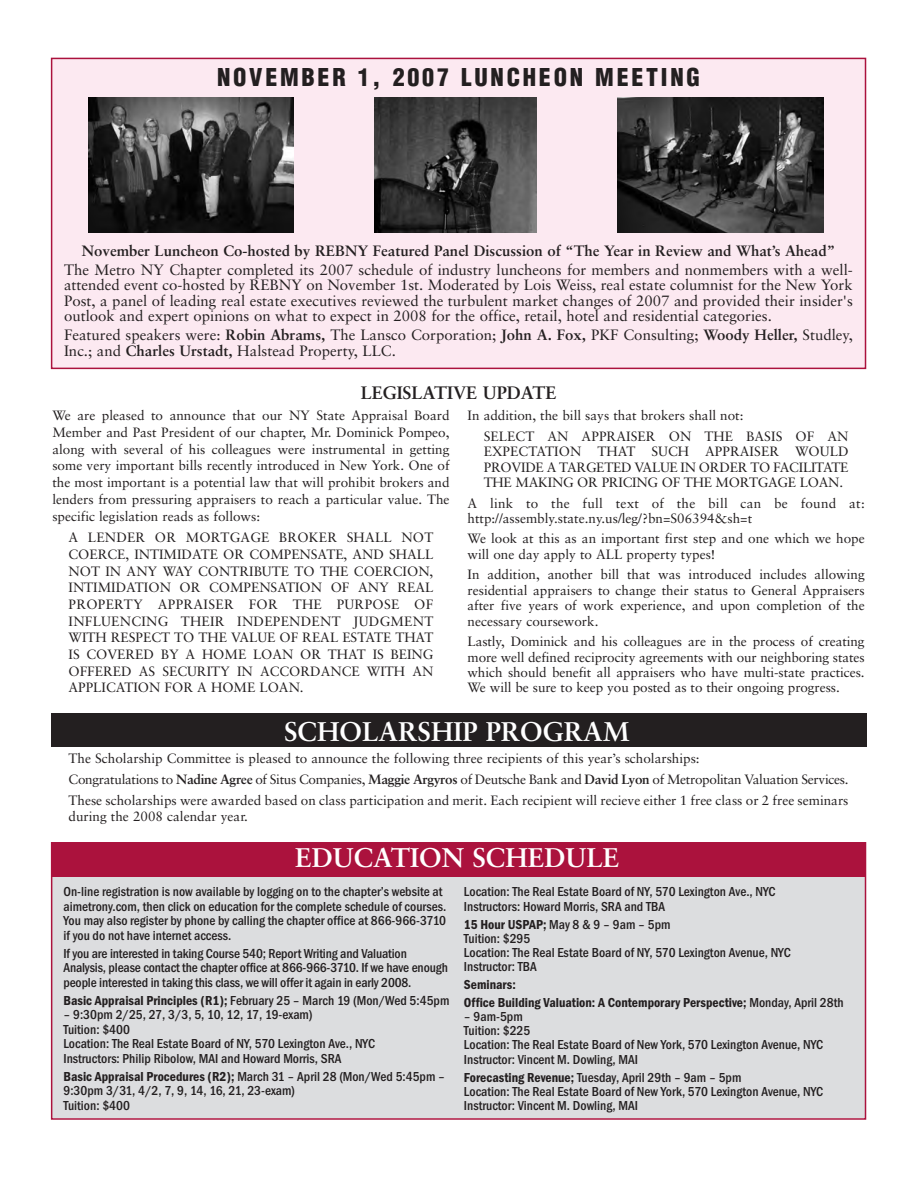
<style>
.page{position:relative;width:918px;height:1188px;background:#fff}
.page>*{position:absolute;margin:0;border:0;box-sizing:border-box;transform-origin:0 0}
.t1{font:700 27px "Sabon";color:#fff}
.t2{font:900 condensed 24px "Helvetica";letter-spacing:.115em;color:#231f20}
.t3{font:700 18px "Sabon";color:#231f20}
.t4{font:15px/15.3px "Sabon";color:#231f20;text-align:justify}
.t5{font:700 15px "Sabon";color:#231f20}
.t6{font:13.5px/16.6px "Sabon";color:#231f20;text-align:justify}
.t7{font:500 condensed 13.5px/14.4px "Franklin Gothic";color:#231f20}
.t8{font:13.5px/15.5px "Sabon";letter-spacing:.02em;color:#231f20}
.t9{font:600 condensed 13.5px/18px "Franklin Gothic";color:#231f20}
.s1{font-weight:700}
.s2{font-weight:600}
.s3{font-weight:500}
</style>
<div class="page">
<div style="left:51px;top:713px;width:815px;height:33px;background:#231f20"></div>
<div style="left:52px;top:59px;width:813px;height:309px;background:#fce9f1"></div>
<div style="left:51px;top:58px;width:815px;height:311px;border:2px solid #ab123d"></div>
<div style="left:52px;top:844px;width:813px;height:274px;background:#dcdddf"></div>
<div style="left:51px;top:842px;width:815px;height:278px;border:2px solid #ab123d"></div>
<div style="left:51px;top:843px;width:814px;height:34px;background:#ab123d"></div>
<img style="left:89px;top:98px;width:205px;height:135px">
<img style="left:375px;top:98px;width:162px;height:135px">
<img style="left:618px;top:98px;width:205px;height:135px">
<h2 class="t2" style="left:217px;top:68px;width:484px">NOVEMBER 1, 2007 LUNCHEON MEETING</h2>
<p class="t5" style="left:82px;top:244px;width:755px">November Luncheon Co-hosted by REBNY Featured Panel Discussion of “The Year in Review and What’s Ahead”</p>
<p class="t4" style="left:64px;top:263px;width:790px">The Metro NY Chapter completed its 2007 schedule of industry luncheons for members and nonmembers with a well&shy;attended event co-hosted by REBNY on November 1st. Moderated by Lois Weiss, real estate columnist for the New York Post, a panel of leading real estate executives reviewed the turbulent market changes of 2007 and provided their insider's outlook and expert opinions on what to expect in 2008 for the office, retail, hotel and residential categories.</p>
<p class="t4" style="left:64px;top:329px;width:790px">Featured speakers were: <span class="s1">Robin Abrams,</span> The Lansco Corporation; <span class="s1">John A. Fox,</span> PKF Consulting; <span class="s1">Woody Heller,</span> Studley,<br>Inc.; and <span class="s1">Charles Urstadt,</span> Halstead Property, LLC.</p>
<h3 class="t3" style="left:361px;top:385px;width:197px">LEGISLATIVE UPDATE</h3>
<p class="t6" style="left:52px;top:408px;width:399px">We are pleased to announce that our NY State Appraisal Board Member and Past President of our chapter, Mr. Dominick Pompeo, along with several of his colleagues were instrumental in getting some very important bills recently introduced in New York. One of the most important is a potential law that will prohibit brokers and lenders from pressuring appraisers to reach a particular value. The specific legislation reads as follows:</p>
<p class="t6" style="left:69px;top:530px;width:366px">A LENDER OR MORTGAGE BROKER SHALL NOT COERCE, INTIMIDATE OR COMPENSATE, AND SHALL NOT IN ANY WAY CONTRIBUTE TO THE COERCION, INTIMIDATION OR COMPENSATION OF ANY REAL PROPERTY APPRAISER FOR THE PURPOSE OF INFLUENCING THEIR INDEPENDENT JUDGMENT WITH RESPECT TO THE VALUE OF REAL ESTATE THAT IS COVERED BY A HOME LOAN OR THAT IS BEING OFFERED AS SECURITY IN ACCORDANCE WITH AN APPLICATION FOR A HOME LOAN.</p>
<p class="t6" style="left:484px;top:407px;width:366px;line-height:20.4px;text-indent:-16px">In addition, the bill says that brokers shall not:<br>SELECT AN APPRAISER ON THE BASIS OF AN</p>
<p class="t6" style="left:484px;top:445px;width:366px;line-height:15.5px">EXPECTATION THAT SUCH APPRAISER WOULD PROVIDE A TARGETED VALUE IN ORDER TO FACILITATE THE MAKING OR PRICING OF THE MORTGAGE LOAN.</p>
<p class="t8" style="left:468px;top:496px;width:399px">A link to the full text of the bill can be found at: http://assembly.state.ny.us/leg/?bn=S06394&amp;sh=t</p>
<p class="t6" style="left:468px;top:532px;width:399px;line-height:15.5px">We look at this as an important first step and one which we hope will one day apply to ALL property types!</p>
<p class="t6" style="left:468px;top:568px;width:399px;line-height:15.5px">In addition, another bill that was introduced includes allowing residential appraisers to change their status to General Appraisers after five years of work experience, and upon completion of the necessary coursework.</p>
<p class="t6" style="left:468px;top:635px;width:399px;line-height:15.5px">Lastly, Dominick and his colleagues are in the process of creating more well defined reciprocity agreements with our neighboring states which should benefit all appraisers who have multi-state practices.<br>We will be sure to keep you posted as to their ongoing progress.</p>
<h1 class="t1" style="left:284px;top:720px;width:347px">SCHOLARSHIP PROGRAM</h1>
<p class="t6" style="left:69px;top:749px;width:782px;line-height:21px;text-align:left">The Scholarship Committee is pleased to announce the following three recipients of this year’s scholarships:<br>Congratulations to <span class="s1">Nadine Agree</span> of Situs Companies, <span class="s1">Maggie Argyros</span> of Deutsche Bank and <span class="s1">David Lyon</span> of Metropolitan Valuation Services.<br>These scholarships were awarded based on class participation and merit. Each recipient will recieve either 1 free class or 2 free seminars</p>
<p class="t6" style="left:69px;top:809px;width:181px">during the 2008 calendar year.</p>
<h1 class="t1" style="left:295px;top:846px;width:326px">EDUCATION SCHEDULE</h1>
<p class="t7" style="left:63px;top:885px;width:384px">On-line registration is now available by logging on to the chapter’s website at aimetrony.com, then click on education for the complete schedule of courses.<br>You may also register by phone by calling the chapter office at 866-966-3710 if you do not have internet access.</p>
<p class="t7" style="left:63px;top:946px;width:386px">If you are interested in taking Course 540; Report Writing and Valuation<br>Analysis, please contact the chapter office at 866-966-3710. If we have enough people interested in taking this class, we will offer it again in early 2008.</p>
<p class="t7" style="left:63px;top:993px;width:387px"><span class="s2">Basic Appraisal Principles (R1);</span> February 25 – March 19 (Mon/Wed 5:45pm</p>
<p class="t7" style="left:63px;top:1008px;width:313px">– 9:30pm 2/25, 27, 3/3, 5, 10, 12, 17, 19-exam)<br>Tuition: $400<br>Location: The Real Estate Board of NY, 570 Lexington Ave., NYC Instructors: Philip Ribolow, MAI and Howard Morris, SRA</p>
<p class="t7" style="left:63px;top:1069px;width:383px"><span class="s2">Basic Appraisal Procedures (R2);</span> March 31 – April 28 (Mon/Wed 5:45pm –<br>9:30pm 3/31, 4/2, 7, 9, 14, 16, 21, 23-exam)<br>Tuition: $400</p>
<p class="t7" style="left:464px;top:885px;width:313px">Location: The Real Estate Board of NY, 570 Lexington Ave., NYC<br>Instructors: Howard Morris, SRA and TBA</p>
<p class="t7" style="left:464px;top:917px;width:328px"><span class="s2">15 Hour USPAP;</span> May 8 &amp; 9 – 9am – 5pm<br>Tuition: $295<br>Location: The Real Estate Board of NY, 570 Lexington Avenue, NYC<br>Instructor: TBA</p>
<p class="t9" style="left:464px;top:975px;width:381px">Seminars:<br>Office Building Valuation: A Contemporary Perspective; <span class="s3">Monday, April 28th</span></p>
<p class="t7" style="left:464px;top:1009px;width:361px">– 9am-5pm<br>Tuition: $225<br>Location: The Real Estate Board of New York, 570 Lexington Avenue, NYC<br>Instructor: Vincent M. Dowling, MAI</p>
<p class="t7" style="left:464px;top:1070px;width:361px"><span class="s2">Forecasting Revenue;</span> Tuesday, April 29th – 9am – 5pm<br>Location: The Real Estate Board of New York, 570 Lexington Avenue, NYC<br>Instructor: Vincent M. Dowling, MAI</p>
</div>
